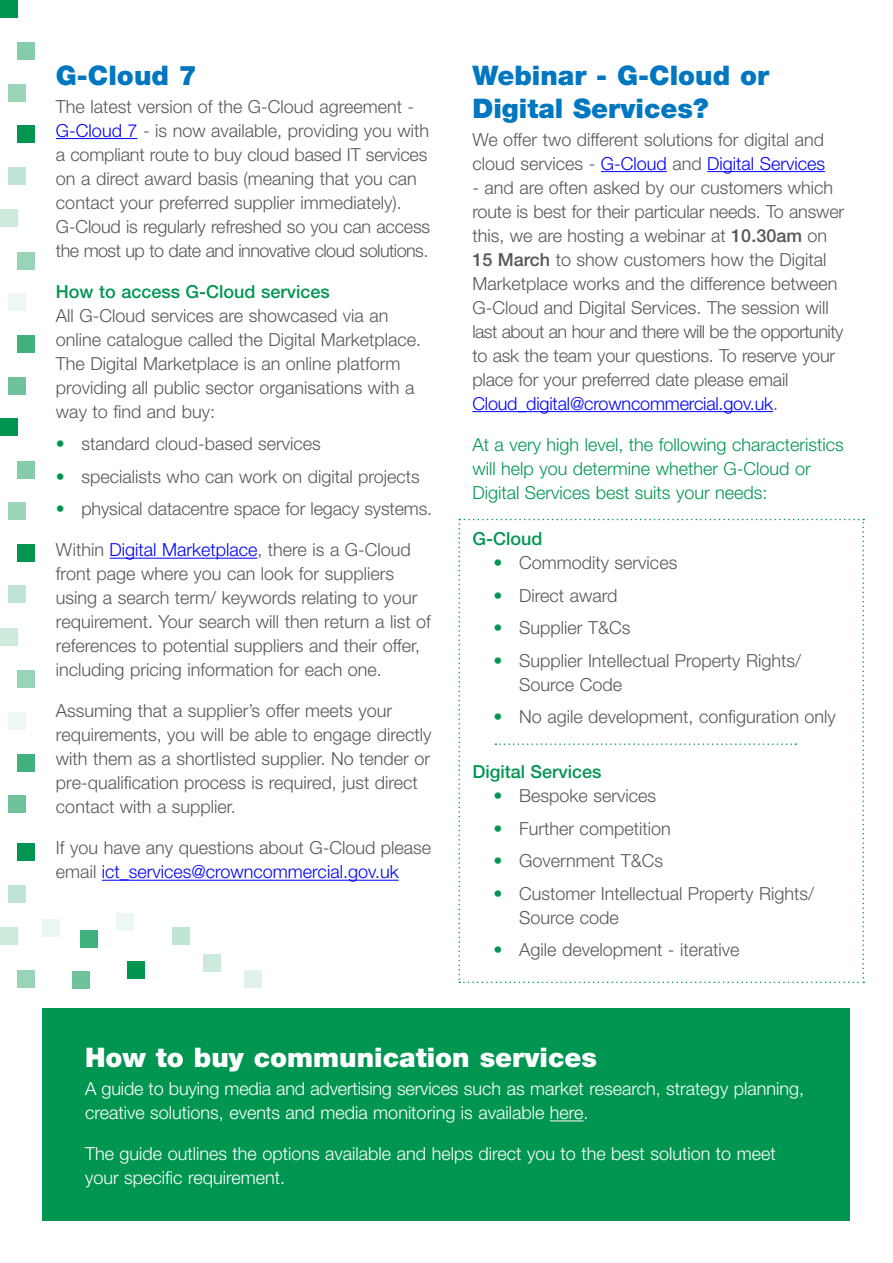
<style>
.page{position:relative;width:893px;height:1263px;background:#fff}
.page>*{position:absolute;margin:0;border:0;box-sizing:border-box;transform-origin:0 0}
.t1{font:900 27px/33px "Helvetica Neue";color:#0077c0}
.t2{font:900 27px "Helvetica Neue";color:#fff}
.t3{font:300 18px/24px "Helvetica Neue LT";color:#57585a}
.t4{font:300 18px/24px "Helvetica Neue LT";color:#fff}
.t5{font:300 18px/24px "Helvetica Neue LT";color:#009651}
.t6{font:500 18px "Helvetica Neue LT";color:#009651}
.s1{color:#00f}
.s2{color:#009651}
.s3{font-weight:500}
</style>
<div class="page">
<hr style="left:56px;top:138px;width:82px;height:1px;background:#00f">
<hr style="left:110px;top:558px;width:147px;height:1px;background:#00f">
<hr style="left:102px;top:880px;width:297px;height:1px;background:#00f">
<hr style="left:601px;top:171px;width:66px;height:1px;background:#00f">
<hr style="left:707px;top:171px;width:118px;height:1px;background:#00f">
<hr style="left:472px;top:411px;width:301px;height:1px;background:#00f">
<div style="left:43px;top:1008px;width:807px;height:212px;background:#009651"></div>
<hr style="left:550px;top:1120px;width:34px;height:1px;background:#fff">
<svg style="left:458px;top:519px;width:406px;height:464px"></svg>
<div style="left:0;top:0;width:17px;height:17px;background:#009651"></div>
<div style="left:0;top:418px;width:17px;height:18px;background:#009651"></div>
<div style="left:0;top:210px;width:17px;height:17px;background:#cdeadc"></div>
<div style="left:0;top:628px;width:17px;height:17px;background:#cdeadc"></div>
<div style="left:0;top:928px;width:17px;height:17px;background:#cdeadc"></div>
<div style="left:43px;top:919px;width:17px;height:17px;background:#ebf6f1"></div>
<div style="left:203px;top:955px;width:17px;height:17px;background:#cdeadc"></div>
<div style="left:244px;top:970px;width:17px;height:17px;background:#e1f2ea"></div>
<div style="left:17px;top:43px;width:17px;height:17px;background:#85ccab"></div>
<div style="left:17px;top:461px;width:17px;height:17px;background:#85ccab"></div>
<div style="left:17px;top:252px;width:17px;height:17px;background:#97d4b8"></div>
<div style="left:17px;top:671px;width:17px;height:17px;background:#97d4b8"></div>
<div style="left:17px;top:970px;width:17px;height:17px;background:#97d4b8"></div>
<div style="left:9px;top:84px;width:17px;height:17px;background:#9ad5ba"></div>
<div style="left:9px;top:503px;width:17px;height:17px;background:#9ad5ba"></div>
<div style="left:9px;top:294px;width:17px;height:17px;background:#eef8f3"></div>
<div style="left:9px;top:712px;width:17px;height:17px;background:#eef8f3"></div>
<div style="left:117px;top:913px;width:17px;height:17px;background:#eef8f3"></div>
<div style="left:17px;top:126px;width:17px;height:17px;background:#009651"></div>
<div style="left:17px;top:544px;width:17px;height:17px;background:#009651"></div>
<div style="left:17px;top:843px;width:17px;height:17px;background:#009651"></div>
<div style="left:128px;top:962px;width:17px;height:17px;background:#009651"></div>
<div style="left:17px;top:335px;width:17px;height:17px;background:#40b07c"></div>
<div style="left:17px;top:754px;width:17px;height:17px;background:#40b07c"></div>
<div style="left:81px;top:930px;width:17px;height:17px;background:#40b07c"></div>
<div style="left:9px;top:167px;width:17px;height:17px;background:#c0e5d4"></div>
<div style="left:9px;top:586px;width:17px;height:17px;background:#c0e5d4"></div>
<div style="left:9px;top:885px;width:17px;height:17px;background:#c0e5d4"></div>
<div style="left:172px;top:928px;width:17px;height:17px;background:#c0e5d4"></div>
<div style="left:9px;top:377px;width:17px;height:17px;background:#6ec39c"></div>
<div style="left:9px;top:795px;width:17px;height:17px;background:#6ec39c"></div>
<div style="left:72px;top:972px;width:17px;height:17px;background:#6ec39c"></div>
<p class="t1" style="left:56px;top:58px;width:142px">G-Cloud 7</p>
<p class="t3" style="left:56px;top:94px;width:376px">The latest version of the G-Cloud agreement - <span class="s1">G-Cloud 7</span> - is now available, providing you with a compliant route to buy cloud based IT services on a direct award basis (meaning that you can contact your preferred supplier immediately).<br>G-Cloud is regularly refreshed so you can access the most up to date and innovative cloud solutions.</p>
<p class="t6" style="left:56px;top:281px;width:275px">How to access G-Cloud services</p>
<p class="t3" style="left:56px;top:303px;width:367px">All G-Cloud services are showcased via an online catalogue called the Digital Marketplace.<br>The Digital Marketplace is an online platform providing all public sector organisations with a way to find and buy:</p>
<p class="t3" style="left:56px;top:432px;width:266px"><span class="s2">•</span> standard cloud-based services</p>
<p class="t3" style="left:56px;top:464px;width:365px"><span class="s2">•</span> specialists who can work on digital projects</p>
<p class="t3" style="left:56px;top:497px;width:378px"><span class="s2">•</span> physical datacentre space for legacy systems.</p>
<p class="t3" style="left:56px;top:538px;width:376px">Within <span class="s1">Digital Marketplace</span>, there is a G-Cloud front page where you can look for suppliers using a search term/ keywords relating to your requirement. Your search will then return a list of references to potential suppliers and their offer, including pricing information for each one.</p>
<p class="t3" style="left:56px;top:699px;width:377px">Assuming that a supplier’s offer meets your requirements, you will be able to engage directly with them as a shortlisted supplier. No tender or pre-qualification process is required, just direct contact with a supplier.</p>
<p class="t3" style="left:56px;top:836px;width:377px">If you have any questions about G-Cloud please email <span class="s1">ict_services@crowncommercial.gov.uk</span></p>
<p class="t1" style="left:472px;top:58px;width:298px">Webinar - G-Cloud or<br>Digital Services?</p>
<p class="t3" style="left:472px;top:127px;width:354px">We offer two different solutions for digital and cloud services - <span class="s1">G-Cloud</span> and <span class="s1">Digital Services</span></p>
<p class="t3" style="left:472px;top:175px;width:373px">- and are often asked by our customers which route is best for their particular needs. To answer this, we are hosting a webinar at <span class="s3">10.30am</span> on <span class="s3">15 March</span> to show customers how the Digital Marketplace works and the difference between G-Cloud and Digital Services. The session will last about an hour and there will be the opportunity to ask the team your questions. To reserve your place for your preferred date please email <span class="s1">Cloud_digital@crowncommercial.gov.uk</span>.</p>
<p class="t5" style="left:472px;top:432px;width:373px">At a very high level, the following characteristics will help you determine whether G-Cloud or<br>Digital Services best suits your needs:</p>
<p class="t6" style="left:472px;top:528px;width:72px">G-Cloud</p>
<p class="t3" style="left:494px;top:551px;width:185px"><span class="s2">•</span> Commodity services</p>
<p class="t3" style="left:494px;top:583px;width:125px"><span class="s2">•</span> Direct award</p>
<p class="t3" style="left:494px;top:616px;width:138px"><span class="s2">•</span> Supplier T&amp;Cs</p>
<p class="t3" style="left:519px;top:648px;width:283px;text-indent:-26px"><span class="s2">•</span> Supplier Intellectual Property Rights/<br>Source Code</p>
<p class="t3" style="left:494px;top:705px;width:344px"><span class="s2">•</span> No agile development, configuration only</p>
<p class="t6" style="left:472px;top:761px;width:131px">Digital Services</p>
<p class="t3" style="left:494px;top:784px;width:164px"><span class="s2">•</span> Bespoke services</p>
<p class="t3" style="left:494px;top:816px;width:179px"><span class="s2">•</span> Further competition</p>
<p class="t3" style="left:494px;top:849px;width:171px"><span class="s2">•</span> Government T&amp;Cs</p>
<p class="t3" style="left:519px;top:881px;width:296px;text-indent:-26px"><span class="s2">•</span> Customer Intellectual Property Rights/<br>Source code</p>
<p class="t3" style="left:494px;top:938px;width:247px"><span class="s2">•</span> Agile development - iterative</p>
<p class="t2" style="left:85px;top:1041px;width:513px">How to buy communication services</p>
<p class="t4" style="left:85px;top:1076px;width:721px">A guide to buying media and advertising services such as market research, strategy planning, creative solutions, events and media monitoring is available here.</p>
<p class="t4" style="left:85px;top:1141px;width:692px">The guide outlines the options available and helps direct you to the best solution to meet your specific requirement.</p>
</div>
